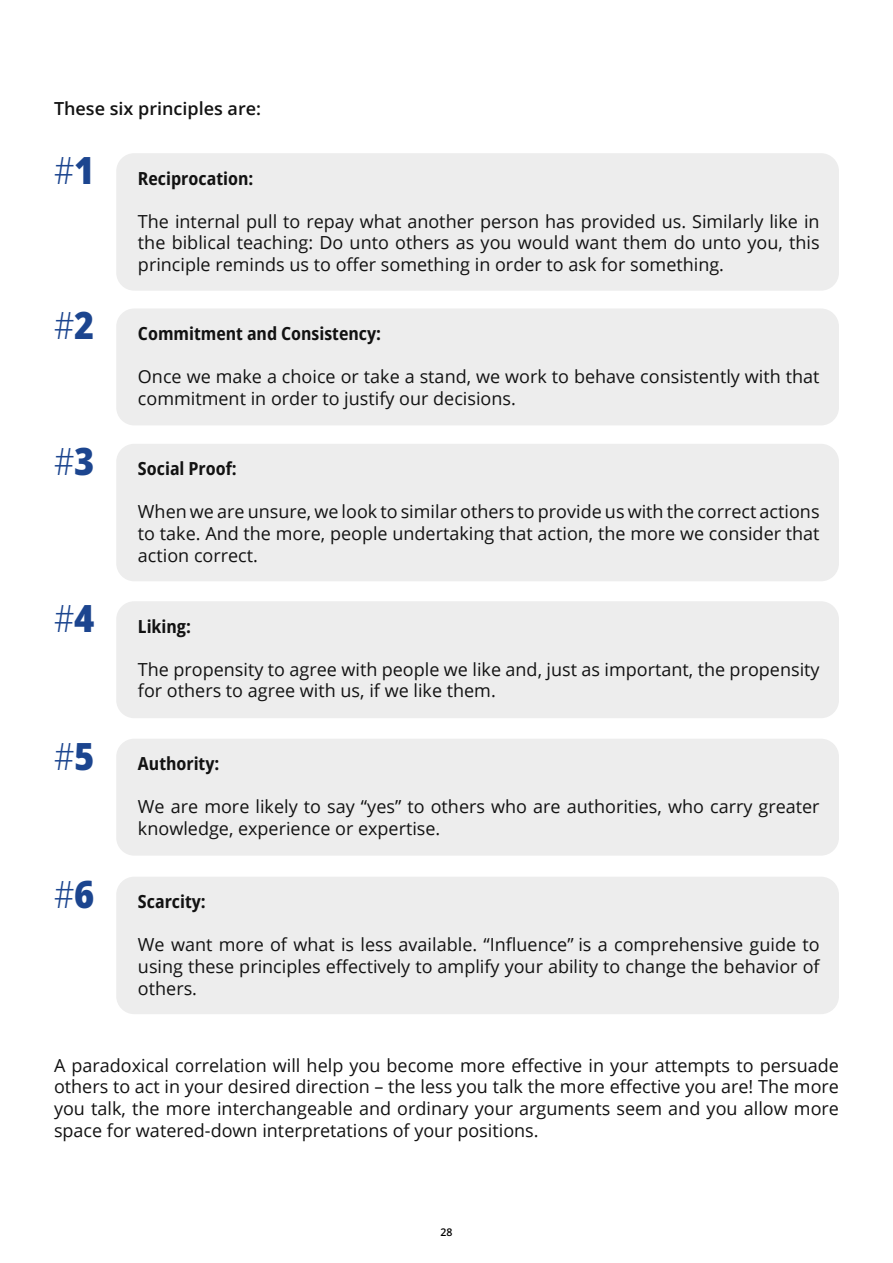
<style>
.page{position:relative;width:893px;height:1263px;background:#fff}
.page>*{position:absolute;margin:0;border:0;box-sizing:border-box;transform-origin:0 0}
.t1{font:300 semi-condensed 37.5px "Open Sans";color:#1c458f}
.t2{font:18px/21.6px "Open Sans";color:#121212;text-align:justify}
.t3{font:700 semi-condensed 18px "Open Sans";color:#121212}
.t4{font:600 18px "Open Sans";color:#121212}
.t5{font:600 10.5px "Open Sans";color:#000}
.s1{font-weight:800}
</style>
<div class="page">
<div style="left:116px;top:153px;width:723px;height:138px;background:#ededed;border-radius:18px"></div>
<div style="left:116px;top:308px;width:723px;height:117px;background:#ededed;border-radius:18px"></div>
<div style="left:116px;top:601px;width:723px;height:117px;background:#ededed;border-radius:18px"></div>
<div style="left:116px;top:739px;width:723px;height:117px;background:#ededed;border-radius:18px"></div>
<div style="left:116px;top:877px;width:723px;height:137px;background:#ededed;border-radius:18px"></div>
<div style="left:116px;top:444px;width:723px;height:137px;background:#ededed;border-radius:18px"></div>
<p class="t4" style="left:54px;top:96px;width:209px">These six principles are:</p>
<h1 class="t1" style="left:54px;top:145px;width:42px">#<span class="s1">1</span></h1>
<p class="t3" style="left:138px;top:165px;width:117px">Reciprocation:</p>
<p class="t2" style="left:138px;top:210px;width:683px">The internal pull to repay what another person has provided us. Similarly like in the biblical teaching: Do unto others as you would want them do unto you, this principle reminds us to offer something in order to ask for something.</p>
<h1 class="t1" style="left:54px;top:300px;width:42px">#<span class="s1">2</span></h1>
<h1 class="t1" style="left:54px;top:436px;width:42px">#<span class="s1">3</span></h1>
<h1 class="t1" style="left:54px;top:593px;width:42px">#<span class="s1">4</span></h1>
<h1 class="t1" style="left:54px;top:731px;width:42px">#<span class="s1">5</span></h1>
<h1 class="t1" style="left:54px;top:869px;width:42px">#<span class="s1">6</span></h1>
<p class="t3" style="left:138px;top:320px;width:245px">Commitment and Consistency:</p>
<p class="t2" style="left:138px;top:365px;width:683px">Once we make a choice or take a stand, we work to behave consistently with that commitment in order to justify our decisions.</p>
<p class="t3" style="left:138px;top:456px;width:100px">Social Proof:</p>
<p class="t2" style="left:138px;top:501px;width:683px">When we are unsure, we look to similar others to provide us with the correct actions to take. And the more, people undertaking that action, the more we consider that action correct.</p>
<p class="t3" style="left:138px;top:613px;width:55px">Liking:</p>
<p class="t2" style="left:138px;top:658px;width:683px">The propensity to agree with people we like and, just as important, the propensity for others to agree with us, if we like them.</p>
<p class="t3" style="left:138px;top:751px;width:83px">Authority:</p>
<p class="t2" style="left:138px;top:795px;width:683px">We are more likely to say “yes” to others who are authorities, who carry greater knowledge, experience or expertise.</p>
<p class="t3" style="left:138px;top:889px;width:69px">Scarcity:</p>
<p class="t2" style="left:138px;top:933px;width:683px">We want more of what is less available. “Influence” is a comprehensive guide to using these principles effectively to amplify your ability to change the behavior of others.</p>
<p class="t2" style="left:54px;top:1054px;width:786px">A paradoxical correlation will help you become more effective in your attempts to persuade others to act in your desired direction – the less you talk the more effective you are! The more you talk, the more interchangeable and ordinary your arguments seem and you allow more space for watered-down interpretations of your positions.</p>
<p class="t5" style="left:440px;top:1224px;width:14px">28</p>
</div>
